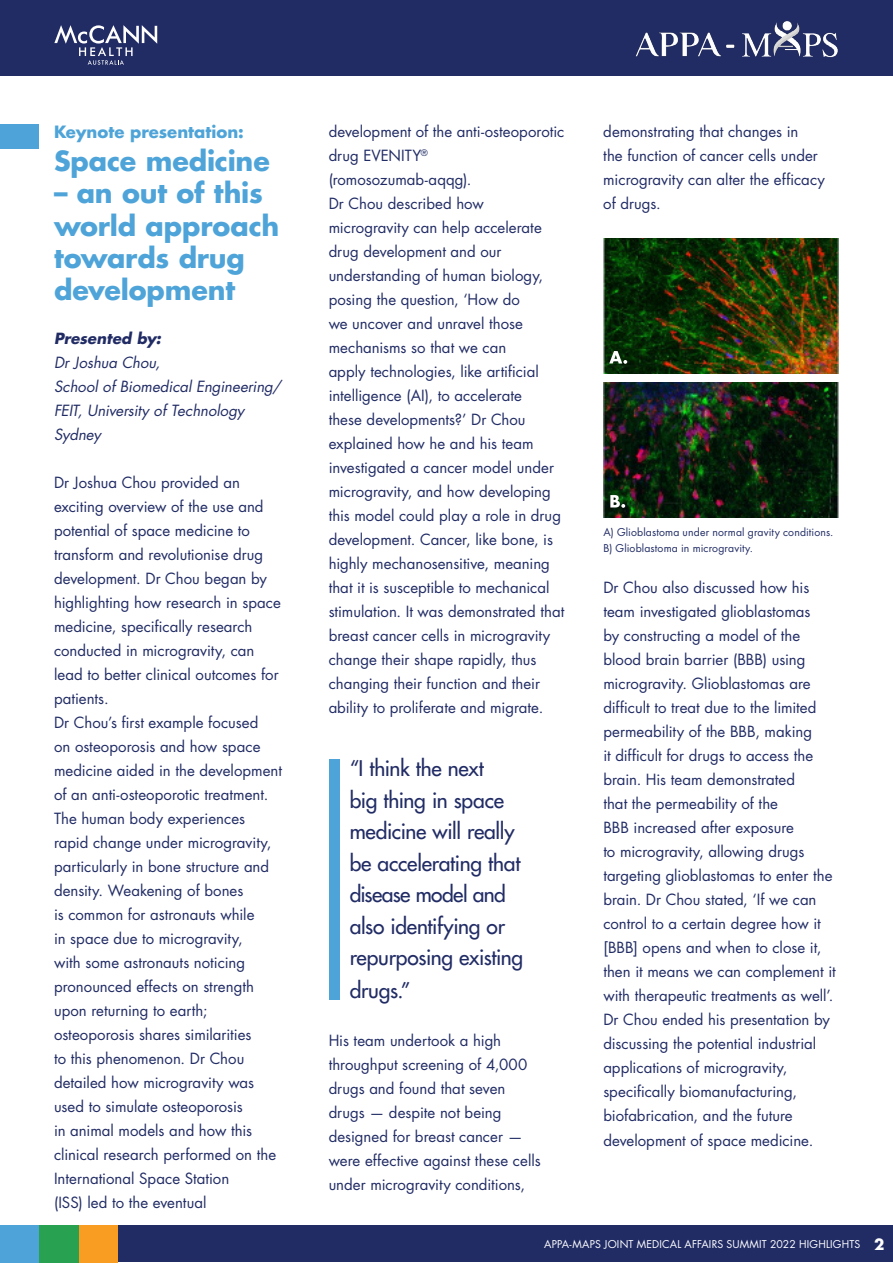
<style>
.page{position:relative;width:893px;height:1263px;background:#fff}
.page>*{position:absolute;margin:0;border:0;box-sizing:border-box;transform-origin:0 0}
.t1{font:700 27px/32.4px "Futura Std";letter-spacing:-.005em;color:#4ea4d8}
.t2{font:500 21px/31.7px "Futura Std";letter-spacing:-.015em;color:#212c65}
.t3{font:700 16.5px "Futura Std";color:#4ea4d8}
.t4{font:15px/24px "Futura Std";color:#212c65}
.t5{font:italic 15px/24px "Futura Std";letter-spacing:-.005em;color:#212c65}
.t6{font:italic 700 15px "Futura Std";color:#212c65}
.t7{font:10.5px/16.5px "Futura Std";letter-spacing:.015em;color:#212c65}
.t8{font:10.5px "Futura Std";letter-spacing:.015em;color:#fff}
.s1{font-weight:700;font-size:15px}
</style>
<div class="page">
<div style="left:0;top:125px;width:38px;height:24px;background:#4ea4d8"></div>
<div style="left:0;top:1225px;width:893px;height:37px;background:#212c65"></div>
<div style="left:0;top:1225px;width:39px;height:38px;background:#4ea4d8"></div>
<div style="left:79px;top:1225px;width:39px;height:38px;background:#f89d22"></div>
<div style="left:39px;top:1225px;width:40px;height:38px;background:#28a250"></div>
<img style="left:603px;top:239px;width:236px;height:134px">
<img style="left:603px;top:383px;width:236px;height:135px">
<svg style="left:609px;top:351px;width:18px;height:13px"></svg>
<svg style="left:610px;top:495px;width:15px;height:13px"></svg>
<div style="left:329px;top:759px;width:10px;height:240px;background:#4ea4d8"></div>
<div style="left:0;top:0;width:893px;height:75px;background:#212c65"></div>
<img style="left:636px;top:21px;width:202px;height:36px">
<svg style="left:54px;top:25px;width:103px;height:40px"></svg>
<p class="t3" style="left:54px;top:121px;width:191px">Keynote presentation:</p>
<h1 class="t1" style="left:54px;top:144px;width:217px">Space medicine</h1>
<h1 class="t1" style="left:54px;top:176px;width:227px">– an out of this world approach towards drug development</h1>
<p class="t6" style="left:54px;top:329px;width:109px">Presented by:</p>
<p class="t5" style="left:54px;top:351px;width:228px">Dr Joshua Chou,<br>School of Biomedical Engineering/<br>FEIT, University of Technology<br>Sydney</p>
<p class="t4" style="left:54px;top:471px;width:230px">Dr Joshua Chou provided an exciting overview of the use and potential of space medicine to transform and revolutionise drug development. Dr Chou began by highlighting how research in space medicine, specifically research conducted in microgravity, can lead to better clinical outcomes for patients.<br>Dr Chou’s first example focused<br>on osteoporosis and how space medicine aided in the development of an anti-osteoporotic treatment.<br>The human body experiences rapid change under microgravity, particularly in bone structure and density. Weakening of bones<br>is common for astronauts while<br>in space due to microgravity,<br>with some astronauts noticing pronounced effects on strength upon returning to earth; osteoporosis shares similarities<br>to this phenomenon. Dr Chou detailed how microgravity was used to simulate osteoporosis<br>in animal models and how this clinical research performed on the<br>International Space Station<br>(ISS) led to the eventual</p>
<p class="t4" style="left:329px;top:120px;width:237px">development of the anti-osteoporotic drug EVENITY<sup>® </sup>(romosozumab-aqqg).<br>Dr Chou described how microgravity can help accelerate drug development and our understanding of human biology, posing the question, ‘How do<br>we uncover and unravel those mechanisms so that we can<br>apply technologies, like artificial intelligence (AI), to accelerate<br>these developments?’ Dr Chou explained how he and his team investigated a cancer model under microgravity, and how developing this model could play a role in drug development. Cancer, like bone, is highly mechanosensitive, meaning that it is susceptible to mechanical stimulation. It was demonstrated that breast cancer cells in microgravity change their shape rapidly, thus changing their function and their ability to proliferate and migrate.</p>
<h2 class="t2" style="left:350px;top:753px;width:175px">“I think the next<br>big thing in space medicine will really be accelerating that disease model and also identifying or repurposing existing drugs.”</h2>
<p class="t4" style="left:329px;top:1029px;width:213px">His team undertook a high throughput screening of 4,000 drugs and found that seven drugs — despite not being designed for breast cancer — were effective against these cells under microgravity conditions,</p>
<p class="t4" style="left:603px;top:120px;width:223px">demonstrating that changes in<br>the function of cancer cells under microgravity can alter the efficacy of drugs.</p>
<p class="t7" style="left:603px;top:523px;width:232px">A) Glioblastoma under normal gravity conditions.<br>B) Glioblastoma in microgravity.</p>
<p class="t4" style="left:603px;top:575px;width:234px">Dr Chou also discussed how his team investigated glioblastomas<br>by constructing a model of the blood brain barrier (BBB) using microgravity. Glioblastomas are difficult to treat due to the limited permeability of the BBB, making<br>it difficult for drugs to access the brain. His team demonstrated<br>that the permeability of the<br>BBB increased after exposure<br>to microgravity, allowing drugs targeting glioblastomas to enter the brain. Dr Chou stated, ‘If we can control to a certain degree how it [BBB] opens and when to close it, then it means we can complement it with therapeutic treatments as well’.<br>Dr Chou ended his presentation by discussing the potential industrial applications of microgravity, specifically biomanufacturing, biofabrication, and the future</p>
<p class="t4" style="left:603px;top:1129px;width:212px">development of space medicine.</p>
<p class="t8" style="left:544px;top:1237px;width:342px">APPA-MAPS JOINT MEDICAL AFFAIRS SUMMIT 2022 HIGHLIGHTS <span class="s1">2</span></p>
</div>
